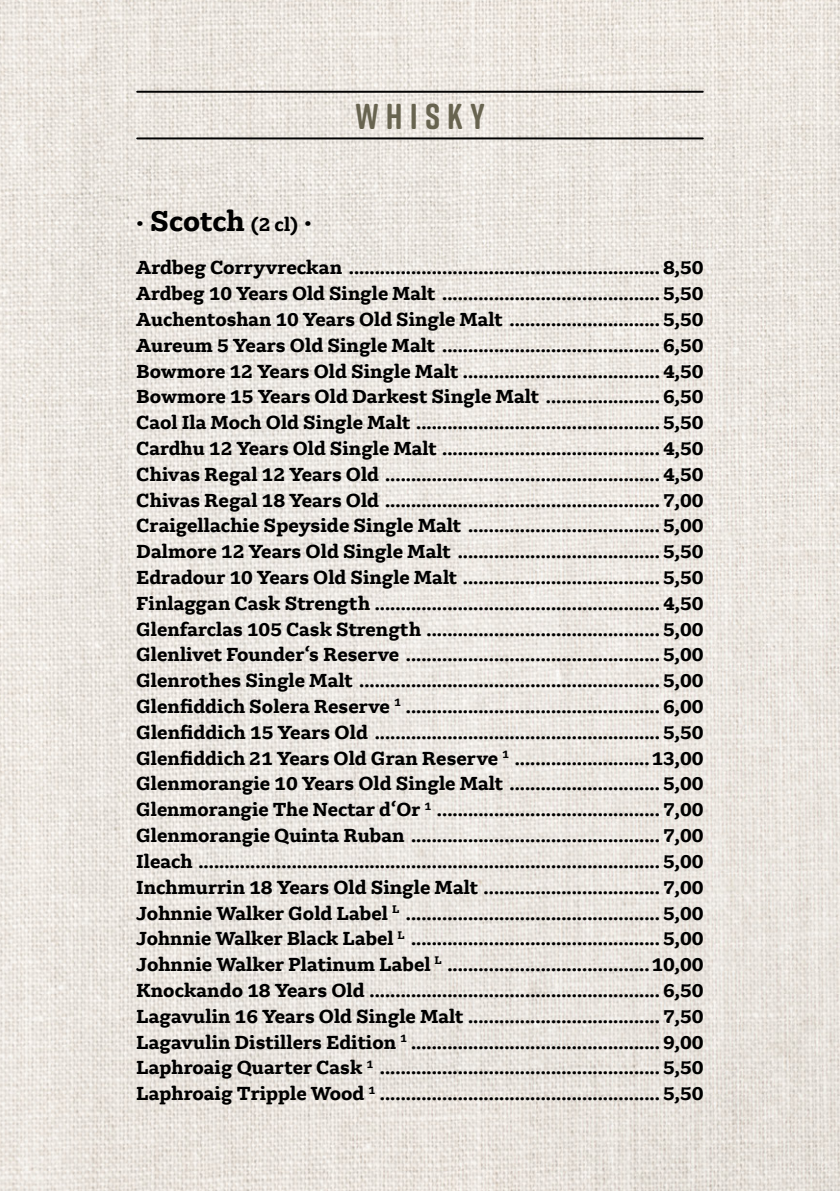
<style>
.page{position:relative;width:840px;height:1191px;background:#fff}
.page>*{position:absolute;margin:0;border:0;box-sizing:border-box;transform-origin:0 0}
.t1{font:700 36px "Rift Soft";letter-spacing:.2em;color:#686450}
.t2{font:700 30px "Gelo";color:#000}
.t3{font:700 20px/25.8px "Gelo";color:#000;text-align:justify}
.s1{font-size:20px}
</style>
<div class="page">
<img style="left:0;top:0;width:839px;height:1191px">
<hr style="left:137px;top:91px;width:565px;height:2px;background:#000">
<hr style="left:137px;top:137px;width:565px;height:2px;background:#000">
<h1 class="t1" style="left:355px;top:91px;width:131px">Whisky</h1>
<h2 class="t2" style="left:136px;top:203px;width:177px">· Scotch <span class="s1">(2 cl)</span> ·</h2>
<p class="t3" style="left:136px;top:254px;width:568px">Ardbeg Corryvreckan ............................................................ 8,50<br>Ardbeg 10 Years Old Single Malt .......................................... 5,50<br>Auchentoshan 10 Years Old Single Malt ............................. 5,50<br>Aureum 5 Years Old Single Malt .......................................... 6,50<br>Bowmore 12 Years Old Single Malt ...................................... 4,50<br>Bowmore 15 Years Old Darkest Single Malt ...................... 6,50<br>Caol Ila Moch Old Single Malt ............................................... 5,50<br>Cardhu 12 Years Old Single Malt .......................................... 4,50<br>Chivas Regal 12 Years Old ..................................................... 4,50<br>Chivas Regal 18 Years Old ..................................................... 7,00<br>Craigellachie Speyside Single Malt ..................................... 5,00<br>Dalmore 12 Years Old Single Malt ....................................... 5,50<br>Edradour 10 Years Old Single Malt ...................................... 5,50<br>Finlaggan Cask Strength ....................................................... 4,50<br>Glenfarclas 105 Cask Strength ............................................. 5,00<br>Glenlivet Founder‘s Reserve ................................................. 5,00<br>Glenrothes Single Malt .......................................................... 5,00<br>Glenfiddich Solera Reserve <sup>1</sup> ................................................. 6,00<br>Glenfiddich 15 Years Old ....................................................... 5,50<br>Glenfiddich 21 Years Old Gran Reserve <sup>1</sup> ..........................13,00<br>Glenmorangie 10 Years Old Single Malt ............................. 5,00<br>Glenmorangie The Nectar d‘Or <sup>1</sup> ........................................... 7,00<br>Glenmorangie Quinta Ruban ................................................ 7,00<br>Ileach ......................................................................................... 5,00<br>Inchmurrin 18 Years Old Single Malt .................................. 7,00<br>Johnnie Walker Gold Label <sup>L</sup> ................................................. 5,00<br>Johnnie Walker Black Label <sup>L</sup> ................................................ 5,00<br>Johnnie Walker Platinum Label <sup>L</sup> .......................................10,00<br>Knockando 18 Years Old ........................................................ 6,50<br>Lagavulin 16 Years Old Single Malt ..................................... 7,50<br>Lagavulin Distillers Edition <sup>1</sup> ................................................ 9,00<br>Laphroaig Quarter Cask <sup>1</sup> ...................................................... 5,50<br>Laphroaig Tripple Wood <sup>1</sup> ...................................................... 5,50</p>
</div>
